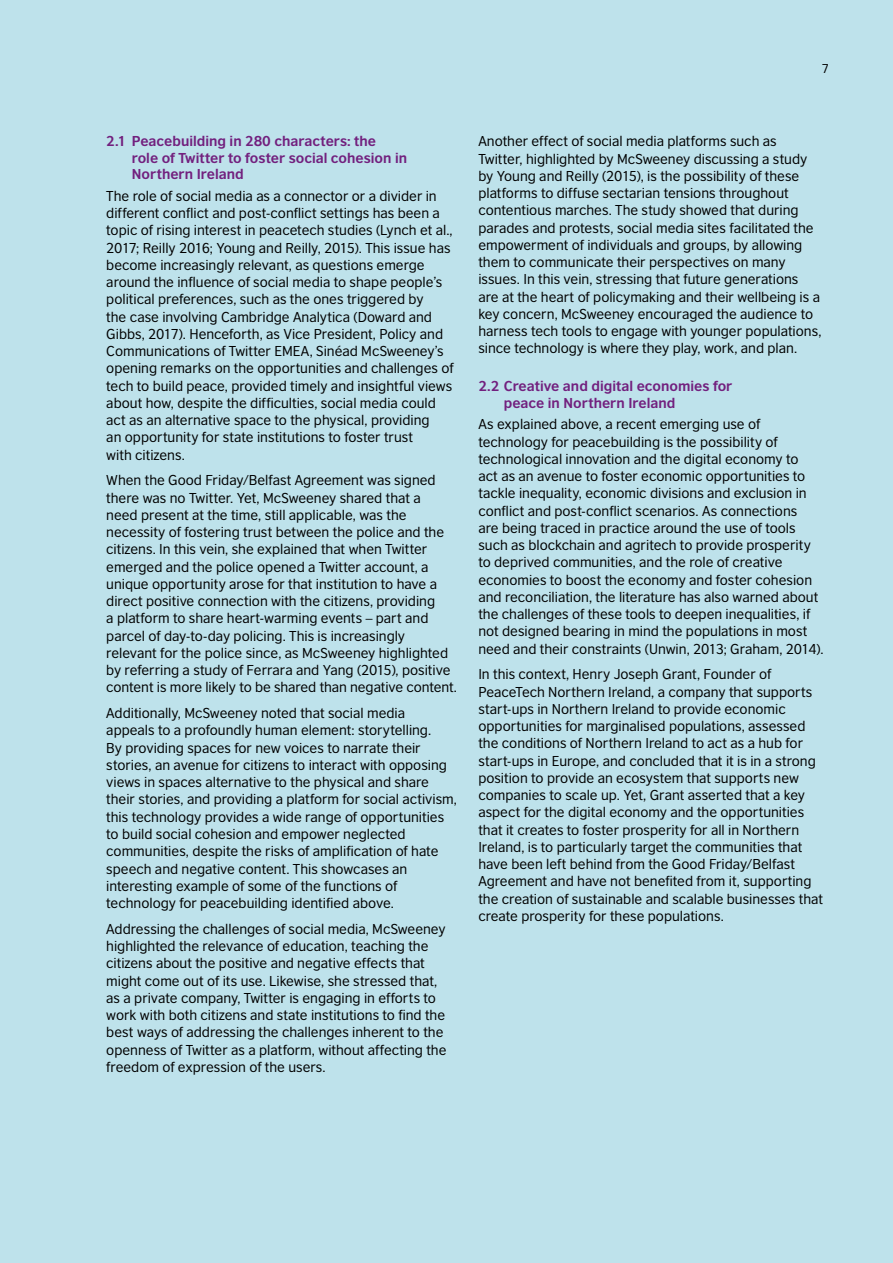
<style>
.page{position:relative;width:893px;height:1263px;background:#bee2eb}
.page>*{position:absolute;margin:0;border:0;box-sizing:border-box;transform-origin:0 0}
.t1{font:13.5px/17.2px "British Council Sans";color:#000}
.t2{font:700 13.5px/16.5px "British Council Sans";color:#72207e}
.t3{font:12px "British Council Sans";color:#000}
</style>
<div class="page">
<p class="t3" style="left:822px;top:58px;width:9px">7</p>
<p class="t2" style="left:132px;top:131px;width:277px;text-indent:-26px">2.1 Peacebuilding in 280 characters: the<br>role of Twitter to foster social cohesion in<br>Northern Ireland</p>
<p class="t1" style="left:106px;top:186px;width:349px">The role of social media as a connector or a divider in different conflict and post-conflict settings has been a topic of rising interest in peacetech studies (Lynch et al., 2017; Reilly 2016; Young and Reilly, 2015). This issue has become increasingly relevant, as questions emerge around the influence of social media to shape people’s political preferences, such as the ones triggered by<br>the case involving Cambridge Analytica (Doward and Gibbs, 2017). Henceforth, as Vice President, Policy and Communications of Twitter EMEA, Sinéad McSweeney’s opening remarks on the opportunities and challenges of tech to build peace, provided timely and insightful views about how, despite the difficulties, social media could act as an alternative space to the physical, providing<br>an opportunity for state institutions to foster trust<br>with citizens.</p>
<p class="t1" style="left:106px;top:471px;width:352px">When the Good Friday/Belfast Agreement was signed there was no Twitter. Yet, McSweeney shared that a<br>need present at the time, still applicable, was the necessity of fostering trust between the police and the citizens. In this vein, she explained that when Twitter emerged and the police opened a Twitter account, a unique opportunity arose for that institution to have a direct positive connection with the citizens, providing<br>a platform to share heart-warming events – part and parcel of day-to-day policing. This is increasingly relevant for the police since, as McSweeney highlighted by referring a study of Ferrara and Yang (2015), positive content is more likely to be shared than negative content.</p>
<p class="t1" style="left:106px;top:703px;width:352px">Additionally, McSweeney noted that social media<br>appeals to a profoundly human element: storytelling.<br>By providing spaces for new voices to narrate their stories, an avenue for citizens to interact with opposing views in spaces alternative to the physical and share their stories, and providing a platform for social activism, this technology provides a wide range of opportunities to build social cohesion and empower neglected communities, despite the risks of amplification of hate speech and negative content. This showcases an interesting example of some of the functions of technology for peacebuilding identified above.</p>
<p class="t1" style="left:106px;top:919px;width:342px">Addressing the challenges of social media, McSweeney highlighted the relevance of education, teaching the citizens about the positive and negative effects that might come out of its use. Likewise, she stressed that, as a private company, Twitter is engaging in efforts to work with both citizens and state institutions to find the best ways of addressing the challenges inherent to the openness of Twitter as a platform, without affecting the freedom of expression of the users.</p>
<p class="t1" style="left:478px;top:132px;width:345px">Another effect of social media platforms such as Twitter, highlighted by McSweeney discussing a study by Young and Reilly (2015), is the possibility of these platforms to diffuse sectarian tensions throughout contentious marches. The study showed that during parades and protests, social media sites facilitated the empowerment of individuals and groups, by allowing them to communicate their perspectives on many issues. In this vein, stressing that future generations are at the heart of policymaking and their wellbeing is a key concern, McSweeney encouraged the audience to harness tech tools to engage with younger populations, since technology is where they play, work, and plan.</p>
<p class="t2" style="left:504px;top:376px;width:230px;text-indent:-26px">2.2 Creative and digital economies for peace in Northern Ireland</p>
<p class="t1" style="left:478px;top:414px;width:347px">As explained above, a recent emerging use of technology for peacebuilding is the possibility of technological innovation and the digital economy to<br>act as an avenue to foster economic opportunities to tackle inequality, economic divisions and exclusion in conflict and post-conflict scenarios. As connections<br>are being traced in practice around the use of tools such as blockchain and agritech to provide prosperity to deprived communities, and the role of creative economies to boost the economy and foster cohesion and reconciliation, the literature has also warned about the challenges of these tools to deepen inequalities, if not designed bearing in mind the populations in most need and their constraints (Unwin, 2013; Graham, 2014).</p>
<p class="t1" style="left:478px;top:664px;width:346px">In this context, Henry Joseph Grant, Founder of PeaceTech Northern Ireland, a company that supports start-ups in Northern Ireland to provide economic opportunities for marginalised populations, assessed the conditions of Northern Ireland to act as a hub for start-ups in Europe, and concluded that it is in a strong position to provide an ecosystem that supports new companies to scale up. Yet, Grant asserted that a key aspect for the digital economy and the opportunities that it creates to foster prosperity for all in Northern Ireland, is to particularly target the communities that have been left behind from the Good Friday/Belfast Agreement and have not benefited from it, supporting the creation of sustainable and scalable businesses that create prosperity for these populations.</p>
</div>
